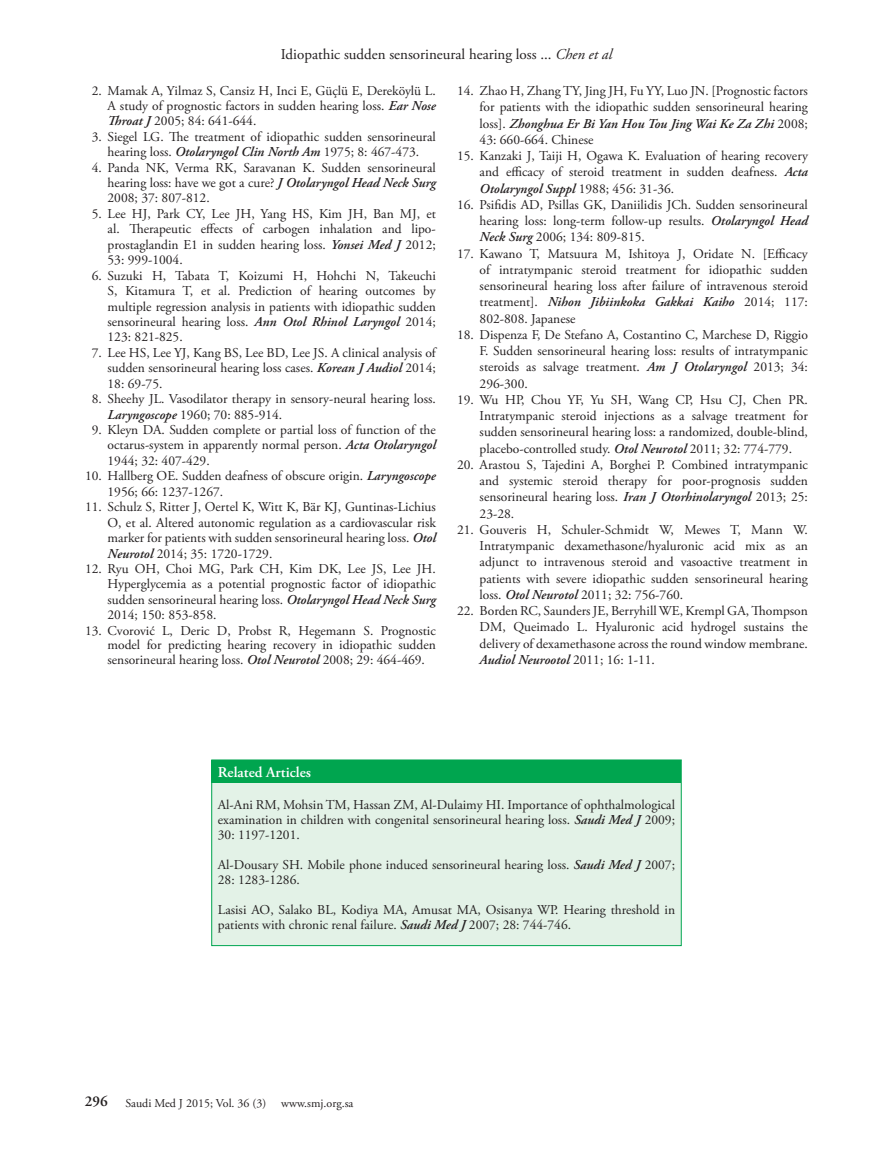
<style>
.page{position:relative;width:893px;height:1149px;background:#fff}
.page>*{position:absolute;margin:0;border:0;box-sizing:border-box;transform-origin:0 0}
.t1{font:15px "Adobe Garamond Pro";color:#231f20}
.t2{font:600 15px "Adobe Garamond Pro";color:#fff}
.t3{font:600 15px "Adobe Garamond Pro";color:#231f20}
.t4{font:13.5px/16.2px "Adobe Garamond Pro";color:#231f20;text-align:justify}
.t5{font:12px "Adobe Garamond Pro";color:#231f20}
.s1{font-style:italic}
.s2{font-weight:600;font-style:italic}
</style>
<div class="page">
<div style="left:212px;top:760px;width:469px;height:23px;background:#00a54f"></div>
<div style="left:212px;top:783px;width:469px;height:162px;background:#e3f2e7"></div>
<div style="left:212px;top:759px;width:469px;height:186px;border:1px solid #00a54f"></div>
<p class="t1" style="left:281px;top:45px;width:333px">Idiopathic sudden sensorineural hearing loss ... <span class="s1">Chen et al</span></p>
<p class="t4" style="left:108px;top:83px;width:330px;line-height:15.1px;text-indent:-16px">2. Mamak A, Yilmaz S, Cansiz H, Inci E, Güçlü E, Dereköylü L.<br>A study of prognostic factors in sudden hearing loss. <span class="s2">Ear Nose Throat J</span> 2005; 84: 641-644.</p>
<p class="t4" style="left:92px;top:129px;width:346px;line-height:15.5px;text-align:center">3. Siegel LG. The treatment of idiopathic sudden sensorineural hearing loss. <span class="s2">Otolaryngol Clin North Am</span> 1975; 8: 467-473.</p>
<p class="t4" style="left:108px;top:160px;width:330px;line-height:15.5px;text-indent:-16px">4. Panda NK, Verma RK, Saravanan K. Sudden sensorineural hearing loss: have we got a cure? <span class="s2">J Otolaryngol Head Neck Surg </span>2008; 37: 807-812.</p>
<p class="t4" style="left:108px;top:206px;width:330px;line-height:15.5px;text-indent:-16px">5. Lee HJ, Park CY, Lee JH, Yang HS, Kim JH, Ban MJ, et al. Therapeutic effects of carbogen inhalation and lipo&shy;prostaglandin E1 in sudden hearing loss. <span class="s2">Yonsei Med J</span> 2012; 53: 999-1004.</p>
<p class="t4" style="left:108px;top:268px;width:330px;line-height:15.5px;text-indent:-16px">6. Suzuki H, Tabata T, Koizumi H, Hohchi N, Takeuchi S, Kitamura T, et al. Prediction of hearing outcomes by multiple regression analysis in patients with idiopathic sudden sensorineural hearing loss. <span class="s2">Ann Otol Rhinol Laryngol</span> 2014; 123: 821-825.</p>
<p class="t4" style="left:108px;top:345px;width:330px;line-height:15.5px;text-indent:-16px">7. Lee HS, Lee YJ, Kang BS, Lee BD, Lee JS. A clinical analysis of sudden sensorineural hearing loss cases. <span class="s2">Korean J Audiol</span> 2014; 18: 69-75.</p>
<p class="t4" style="left:108px;top:391px;width:330px;line-height:15.5px;text-indent:-16px">8. Sheehy JL. Vasodilator therapy in sensory-neural hearing loss.<br><span class="s2">Laryngoscope</span> 1960; 70: 885-914.</p>
<p class="t4" style="left:108px;top:422px;width:330px;line-height:15.5px;text-indent:-16px">9. Kleyn DA. Sudden complete or partial loss of function of the octarus-system in apparently normal person. <span class="s2">Acta Otolaryngol </span>1944; 32: 407-429.</p>
<p class="t4" style="left:108px;top:468px;width:330px;line-height:15.5px;text-indent:-23px">10. Hallberg OE. Sudden deafness of obscure origin. <span class="s2">Laryngoscope<br></span>1956; 66: 1237-1267.</p>
<p class="t4" style="left:108px;top:499px;width:330px;line-height:15.5px;text-indent:-23px">11. Schulz S, Ritter J, Oertel K, Witt K, Bär KJ, Guntinas-Lichius O, et al. Altered autonomic regulation as a cardiovascular risk marker for patients with sudden sensorineural hearing loss. <span class="s2">Otol Neurotol</span> 2014; 35: 1720-1729.</p>
<p class="t4" style="left:108px;top:561px;width:330px;line-height:15.5px;text-indent:-23px">12. Ryu OH, Choi MG, Park CH, Kim DK, Lee JS, Lee JH.<br>Hyperglycemia as a potential prognostic factor of idiopathic sudden sensorineural hearing loss. <span class="s2">Otolaryngol Head Neck Surg </span>2014; 150: 853-858.</p>
<p class="t4" style="left:108px;top:623px;width:330px;line-height:14.7px;text-indent:-23px">13. Cvorović L, Deric D, Probst R, Hegemann S. Prognostic model for predicting hearing recovery in idiopathic sudden sensorineural hearing loss. <span class="s2">Otol Neurotol</span> 2008; 29: 464-469.</p>
<p class="t4" style="left:480px;top:83px;width:330px;text-indent:-23px">14. Zhao H, Zhang TY, Jing JH, Fu YY, Luo JN. [Prognostic factors for patients with the idiopathic sudden sensorineural hearing loss]. <span class="s2">Zhonghua Er Bi Yan Hou Tou Jing Wai Ke Za Zhi</span> 2008; 43: 660-664. Chinese</p>
<p class="t4" style="left:480px;top:148px;width:330px;text-indent:-23px">15. Kanzaki J, Taiji H, Ogawa K. Evaluation of hearing recovery and efficacy of steroid treatment in sudden deafness. <span class="s2">Acta Otolaryngol Suppl</span> 1988; 456: 31-36.</p>
<p class="t4" style="left:480px;top:197px;width:330px;text-indent:-23px">16. Psifidis AD, Psillas GK, Daniilidis JCh. Sudden sensorineural hearing loss: long-term follow-up results. <span class="s2">Otolaryngol Head Neck Surg</span> 2006; 134: 809-815.</p>
<p class="t4" style="left:480px;top:246px;width:330px;text-indent:-23px">17. Kawano T, Matsuura M, Ishitoya J, Oridate N. [Efficacy of intratympanic steroid treatment for idiopathic sudden sensorineural hearing loss after failure of intravenous steroid treatment]. <span class="s2">Nihon Jibiinkoka Gakkai Kaiho</span> 2014; 117:<br>802-808. Japanese</p>
<p class="t4" style="left:480px;top:327px;width:330px;text-indent:-23px">18. Dispenza F, De Stefano A, Costantino C, Marchese D, Riggio F. Sudden sensorineural hearing loss: results of intratympanic steroids as salvage treatment. <span class="s2">Am J Otolaryngol</span> 2013; 34:<br>296-300.</p>
<p class="t4" style="left:480px;top:392px;width:330px;text-indent:-23px">19. Wu HP, Chou YF, Yu SH, Wang CP, Hsu CJ, Chen PR.<br>Intratympanic steroid injections as a salvage treatment for sudden sensorineural hearing loss: a randomized, double-blind, placebo-controlled study. <span class="s2">Otol Neurotol</span> 2011; 32: 774-779.</p>
<p class="t4" style="left:480px;top:457px;width:330px;text-indent:-23px">20. Arastou S, Tajedini A, Borghei P. Combined intratympanic and systemic steroid therapy for poor-prognosis sudden sensorineural hearing loss. <span class="s2">Iran J Otorhinolaryngol</span> 2013; 25:<br>23-28.</p>
<p class="t4" style="left:480px;top:522px;width:330px;text-indent:-23px">21. Gouveris H, Schuler-Schmidt W, Mewes T, Mann W.<br>Intratympanic dexamethasone/hyaluronic acid mix as an adjunct to intravenous steroid and vasoactive treatment in patients with severe idiopathic sudden sensorineural hearing loss. <span class="s2">Otol Neurotol</span> 2011; 32: 756-760.</p>
<p class="t4" style="left:480px;top:603px;width:330px;text-indent:-23px">22. Borden RC, Saunders JE, Berryhill WE, Krempl GA, Thompson DM, Queimado L. Hyaluronic acid hydrogel sustains the delivery of dexamethasone across the round window membrane.<br><span class="s2">Audiol Neurootol</span> 2011; 16: 1-11.</p>
<p class="t2" style="left:218px;top:763px;width:95px">Related Articles</p>
<p class="t4" style="left:218px;top:797px;width:459px;line-height:15px">Al-Ani RM, Mohsin TM, Hassan ZM, Al-Dulaimy HI. Importance of ophthalmological examination in children with congenital sensorineural hearing loss. <span class="s2">Saudi Med J</span> 2009; 30: 1197-1201.</p>
<p class="t4" style="left:218px;top:857px;width:459px;line-height:15px">Al-Dousary SH. Mobile phone induced sensorineural hearing loss. <span class="s2">Saudi Med J</span> 2007;<br>28: 1283-1286.</p>
<p class="t4" style="left:218px;top:902px;width:459px;line-height:15px">Lasisi AO, Salako BL, Kodiya MA, Amusat MA, Osisanya WP. Hearing threshold in patients with chronic renal failure. <span class="s2">Saudi Med J</span> 2007; 28: 744-746.</p>
<p class="t3" style="left:85px;top:1092px;width:24px">296</p>
<p class="t5" style="left:126px;top:1095px;width:142px">Saudi Med J 2015; Vol. 36 (3)</p>
<p class="t5" style="left:281px;top:1095px;width:74px">www.smj.org.sa</p>
</div>
